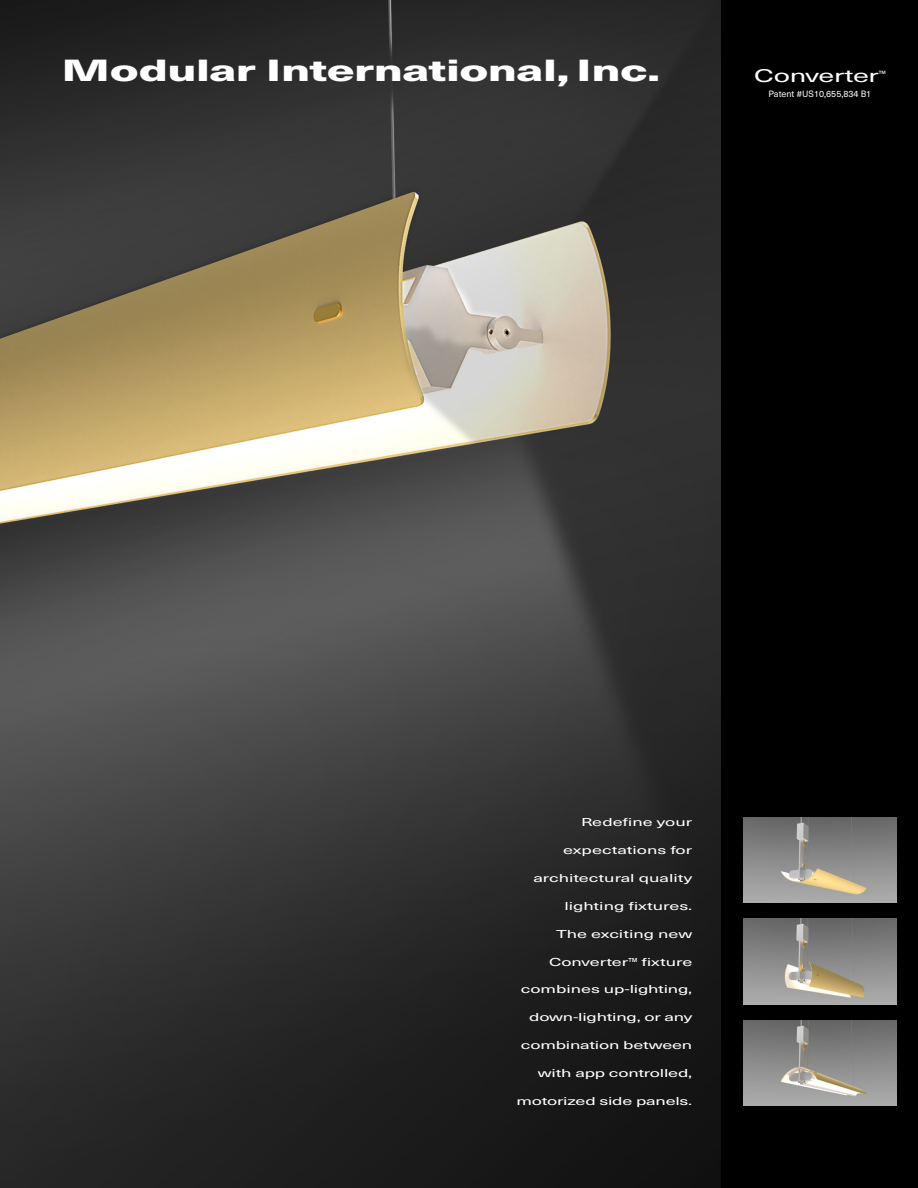
<style>
.page{position:relative;width:918px;height:1188px;background:#fff}
.page>*{position:absolute;margin:0;border:0;box-sizing:border-box;transform-origin:0 0}
.h1{font:800 30px "Neue Haas Unica W1 G";letter-spacing:-.01em;color:#fff;scale:1.6 1}
.t1{font:18px "Neue Haas Unica W1 G";letter-spacing:-.01em;color:#fff;scale:1.6 1}
.t2{font:11.25px "Neue Haas Unica W1 G";letter-spacing:-.01em;color:#fff;scale:1.6 1}
.p{font:9px "Neue Haas Unica W1 G";color:#fff}
</style>
<div class="page">
<img style="left:0;top:0;width:722px;height:1188px">
<div style="left:722px;top:0;width:196px;height:1188px;background:#000"></div>
<img style="left:743px;top:817px;width:154px;height:86px">
<img style="left:743px;top:919px;width:154px;height:85px">
<img style="left:743px;top:1020px;width:154px;height:86px">
<p class="h1" style="left:62px;top:47px;width:376px">Modular International, Inc.</p>
<p class="t1" style="left:754px;top:62px;width:84px">Converter<sup>™</sup></p>
<p class="p" style="left:769px;top:87px;width:104px">Patent #US10,655,834 B1</p>
<p class="t2" style="left:581px;top:814px;width:71px">Redefine your</p>
<p class="t2" style="left:563px;top:842px;width:82px">expectations for</p>
<p class="t2" style="left:533px;top:870px;width:101px">architectural quality</p>
<p class="t2" style="left:564px;top:897px;width:81px">lighting fixtures.</p>
<p class="t2" style="left:556px;top:925px;width:87px">The exciting new</p>
<p class="t2" style="left:549px;top:953px;width:91px">Converter™ fixture</p>
<p class="t2" style="left:521px;top:981px;width:109px">combines up-lighting,</p>
<p class="t2" style="left:529px;top:1009px;width:103px">down-lighting, or any</p>
<p class="t2" style="left:521px;top:1037px;width:109px">combination between</p>
<p class="t2" style="left:538px;top:1065px;width:98px">with app controlled,</p>
<p class="t2" style="left:517px;top:1093px;width:111px">motorized side panels.</p>
</div>
